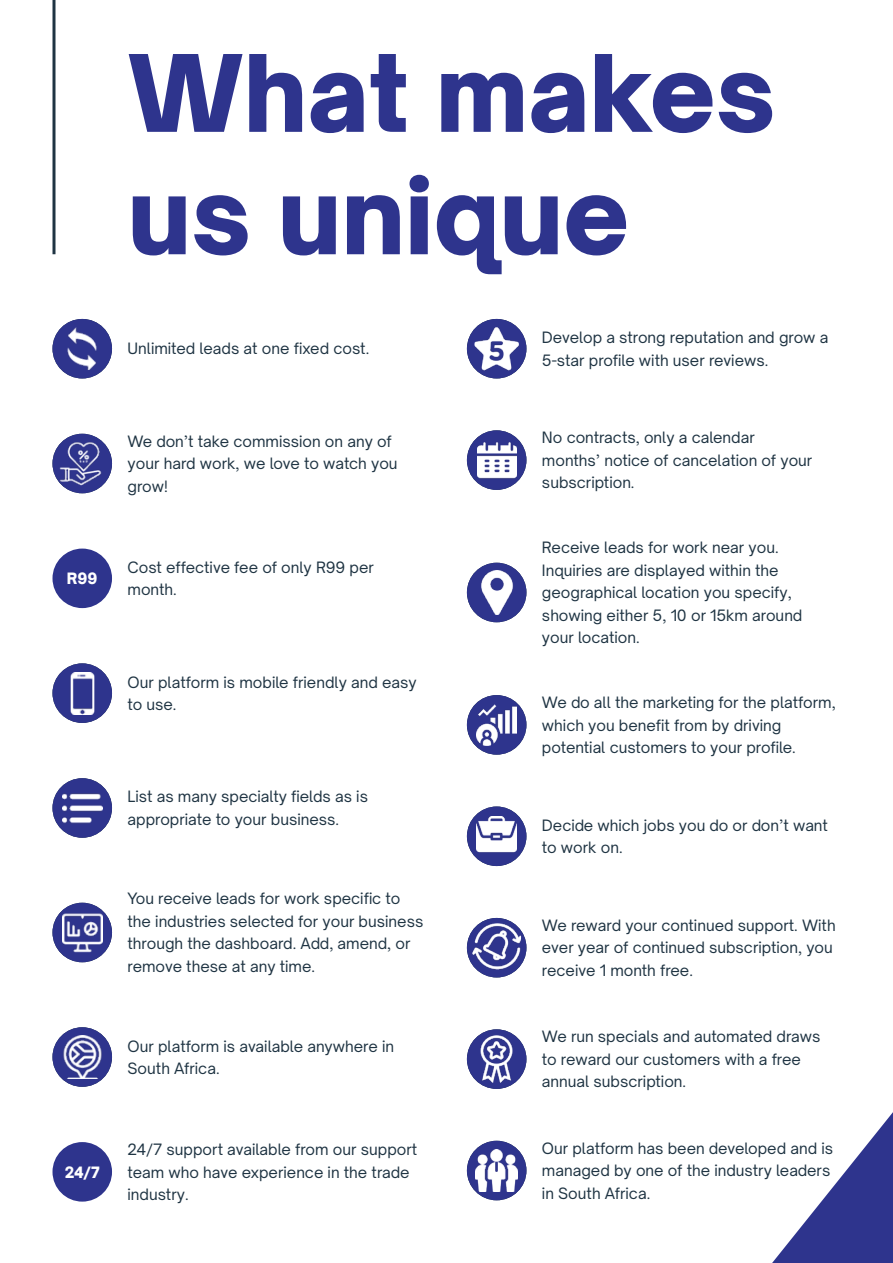
<style>
.page{position:relative;width:893px;height:1263px;background:#fff}
.page>*{position:absolute;margin:0;border:0;box-sizing:border-box;transform-origin:0 0}
.t1{font:900 102px/122.4px "Open Sauce One";color:#2e348d}
.t2{font:15px/22.5px "Open Sauce One";color:#1f3443}
.t3{font:900 15px "Open Sauce One";color:#fff}
</style>
<div class="page">
<svg style="left:772px;top:1112px;width:121px;height:151px"></svg>
<svg style="left:52px;top:0;width:4px;height:254px"></svg>
<div style="left:52px;top:549px;width:60px;height:59px;background:#2e348d;border-radius:50%"></div>
<div style="left:52px;top:1142px;width:60px;height:59px;background:#2e348d;border-radius:50%"></div>
<div style="left:52px;top:319px;width:60px;height:59px;background:#2e348d;border-radius:50%"></div>
<img style="left:61px;top:327px;width:43px;height:43px">
<div style="left:467px;top:563px;width:59px;height:59px;background:#2e348d;border-radius:50%"></div>
<img style="left:474px;top:570px;width:45px;height:45px">
<div style="left:467px;top:695px;width:59px;height:60px;background:#2e348d;border-radius:50%"></div>
<img style="left:476px;top:705px;width:41px;height:40px">
<div style="left:467px;top:806px;width:59px;height:60px;background:#2e348d;border-radius:50%"></div>
<img style="left:476px;top:816px;width:41px;height:37px">
<div style="left:467px;top:918px;width:59px;height:59px;background:#2e348d;border-radius:50%"></div>
<img style="left:472px;top:923px;width:49px;height:49px">
<div style="left:467px;top:1029px;width:59px;height:60px;background:#2e348d;border-radius:50%"></div>
<img style="left:473px;top:1035px;width:47px;height:48px">
<div style="left:467px;top:1141px;width:59px;height:59px;background:#2e348d;border-radius:50%"></div>
<img style="left:476px;top:1150px;width:41px;height:41px">
<div style="left:52px;top:434px;width:60px;height:59px;background:#2e348d;border-radius:50%"></div>
<img style="left:58px;top:439px;width:49px;height:49px">
<div style="left:52px;top:663px;width:60px;height:60px;background:#2e348d;border-radius:50%"></div>
<img style="left:70px;top:672px;width:25px;height:42px">
<div style="left:52px;top:778px;width:60px;height:60px;background:#2e348d;border-radius:50%"></div>
<img style="left:62px;top:793px;width:40px;height:31px">
<div style="left:52px;top:903px;width:60px;height:59px;background:#2e348d;border-radius:50%"></div>
<img style="left:62px;top:913px;width:40px;height:39px">
<div style="left:52px;top:1027px;width:60px;height:60px;background:#2e348d;border-radius:50%"></div>
<img style="left:60px;top:1035px;width:44px;height:44px">
<div style="left:467px;top:319px;width:59px;height:59px;background:#2e348d;border-radius:50%"></div>
<img style="left:474px;top:326px;width:45px;height:45px">
<div style="left:467px;top:430px;width:59px;height:60px;background:#2e348d;border-radius:50%"></div>
<img style="left:477px;top:442px;width:39px;height:37px">
<p class="t3" style="left:67px;top:569px;width:32px">R99</p>
<p class="t3" style="left:65px;top:1162px;width:36px">24/7</p>
<h1 class="t1" style="left:128px;top:30px;width:650px">What makes us unique</h1>
<p class="t2" style="left:128px;top:337px;width:243px">Unlimited leads at one fixed cost.</p>
<p class="t2" style="left:128px;top:430px;width:272px">We don’t take commission on any of your hard work, we love to watch you grow!</p>
<p class="t2" style="left:128px;top:556px;width:248px">Cost effective fee of only R99 per month.</p>
<p class="t2" style="left:128px;top:670px;width:291px">Our platform is mobile friendly and easy to use.</p>
<p class="t2" style="left:128px;top:785px;width:242px">List as many specialty fields as is appropriate to your business.</p>
<p class="t2" style="left:128px;top:887px;width:297px">You receive leads for work specific to the industries selected for your business through the dashboard. Add, amend, or remove these at any time.</p>
<p class="t2" style="left:128px;top:1034px;width:268px">Our platform is available anywhere in<br>South Africa.</p>
<p class="t2" style="left:128px;top:1138px;width:291px">24/7 support available from our support team who have experience in the trade industry.</p>
<p class="t2" style="left:542px;top:326px;width:288px">Develop a strong reputation and grow a<br>5-star profile with user reviews.</p>
<p class="t2" style="left:542px;top:426px;width:272px">No contracts, only a calendar months’ notice of cancelation of your subscription.</p>
<p class="t2" style="left:542px;top:536px;width:262px">Receive leads for work near you.<br>Inquiries are displayed within the geographical location you specify, showing either 5, 10 or 15km around your location.</p>
<p class="t2" style="left:542px;top:691px;width:295px">We do all the marketing for the platform, which you benefit from by driving potential customers to your profile.</p>
<p class="t2" style="left:542px;top:813px;width:287px">Decide which jobs you do or don’t want to work on.</p>
<p class="t2" style="left:542px;top:914px;width:295px">We reward your continued support. With ever year of continued subscription, you receive 1 month free.</p>
<p class="t2" style="left:542px;top:1025px;width:280px">We run specials and automated draws to reward our customers with a free annual subscription.</p>
<p class="t2" style="left:542px;top:1136px;width:293px">Our platform has been developed and is managed by one of the industry leaders in South Africa.</p>
</div>
